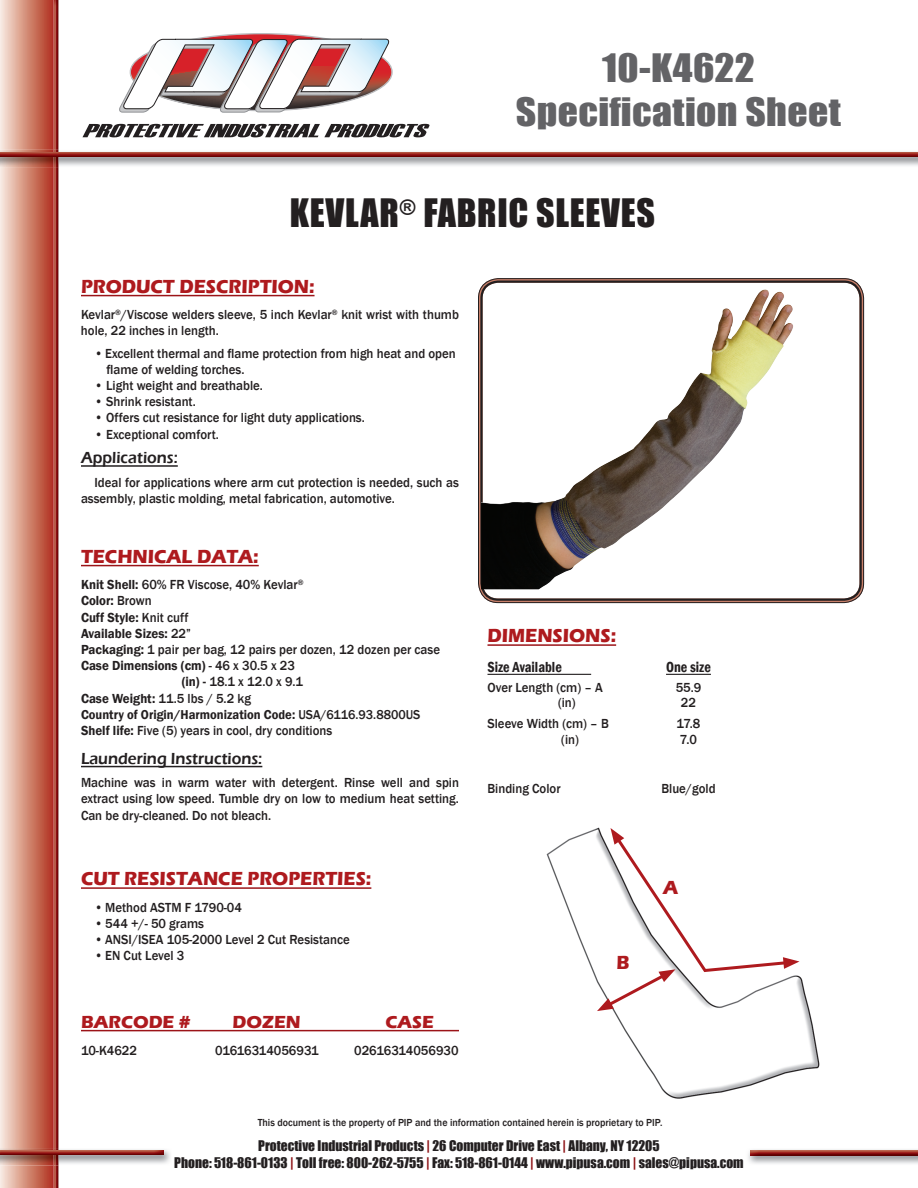
<style>
.page{position:relative;width:918px;height:1188px;background:#fff}
.page>*{position:absolute;margin:0;border:0;box-sizing:border-box;transform-origin:0 0}
.t1{font:36px/43.2px "Impact";letter-spacing:.01em;color:#636366;text-align:center;scale:1.1 1}
.t2{font:36px "Impact";letter-spacing:.02em;color:#231f20}
.t3{font:700 19.5px "Eras ITC";color:#ae1a1e;scale:.95 1}
.t4{font:700 18px "Eras ITC";color:#ae1a1e}
.t5{font:600 16.5px "Eras ITC";color:#231f20;scale:.95 1}
.t6{font:600 condensed 15px "Franklin Gothic";color:#231f20;scale:.95 1}
.t7{font:500 13.5px/16.2px "Franklin Gothic";color:#231f20;scale:.95 1}
.t8{font:13.5px/16.2px "Impact";color:#231f20;text-align:center}
.t9{font:600 13.5px "Franklin Gothic";color:#231f20;scale:.95 1}
.t10{font:600 13.2px "Franklin Gothic";color:#231f20;scale:.95 1}
.t11{font:500 10.5px "Franklin Gothic";color:#231f20;scale:.95 1}
.s1{font-weight:600}
.s2{font-weight:500}
.s3{color:#8b0d10}
</style>
<div class="page">
<img style="left:546px;top:827px;width:274px;height:272px">
<svg style="left:0;top:0;width:53px;height:1188px;background:#d48e7c"></svg>
<img style="left:53px;top:0;width:6px;height:1188px">
<div style="left:478px;top:278px;width:386px;height:325px;border:1px solid #231f20;border-radius:20px"></div>
<div style="left:480px;top:280px;width:382px;height:321px;border:2px solid #231f20;border-radius:17px"></div>
<img style="left:0;top:150px;width:53px;height:17px">
<img style="left:59px;top:152px;width:859px;height:5px">
<img style="left:0;top:152px;width:53px;height:5px">
<svg style="left:53px;top:150px;width:6px;height:17px"></svg>
<hr style="left:81px;top:295px;width:234px;height:1px;background:#9c1418">
<hr style="left:81px;top:465px;width:97px;height:2px;background:#231f20">
<hr style="left:488px;top:644px;width:128px;height:2px;background:#9c1418">
<hr style="left:488px;top:674px;width:103px;height:1px;background:#231f20">
<hr style="left:666px;top:674px;width:45px;height:1px;background:#231f20">
<hr style="left:81px;top:1030px;width:378px;height:1px;background:#9c1418">
<hr style="left:81px;top:565px;width:178px;height:1px;background:#9c1418">
<hr style="left:81px;top:766px;width:181px;height:1px;background:#231f20">
<img style="left:59px;top:1149px;width:111px;height:15px">
<img style="left:0;top:1148px;width:53px;height:17px">
<img style="left:59px;top:1150px;width:105px;height:5px">
<img style="left:0;top:1150px;width:53px;height:5px">
<svg style="left:53px;top:1148px;width:6px;height:17px"></svg>
<img style="left:748px;top:1149px;width:170px;height:15px">
<img style="left:750px;top:1151px;width:168px;height:4px">
<svg style="left:82px;top:124px;width:348px;height:13px"></svg>
<svg style="left:119px;top:34px;width:273px;height:79px"></svg>
<hr style="left:81px;top:887px;width:290px;height:2px;background:#9c1418">
<svg style="left:597px;top:828px;width:203px;height:183px"></svg>
<img style="left:481px;top:290px;width:312px;height:299px">
<h1 class="t1" style="left:516px;top:46px;width:297px">10-K4622<br>Specification Sheet</h1>
<h1 class="t2" style="left:290px;top:185px;width:367px">KEVLAR<sup>®</sup> FABRIC SLEEVES</h1>
<h2 class="t3" style="left:81px;top:275px;width:247px">PRODUCT DESCRIPTION:</h2>
<p class="t7" style="left:81px;top:307px;width:399px">Kevlar<sup>®</sup>/Viscose welders sleeve, 5 inch Kevlar<sup>®</sup> knit wrist with thumb hole, 22 inches in length.</p>
<p class="t7" style="left:107px;top:345px;width:369px;text-indent:-12px">• Excellent thermal and flame protection from high heat and open flame of welding torches.</p>
<p class="t7" style="left:95px;top:378px;width:179px">• Light weight and breathable.</p>
<p class="t7" style="left:95px;top:394px;width:108px">• Shrink resistant.</p>
<p class="t7" style="left:95px;top:410px;width:286px">• Offers cut resistance for light duty applications.</p>
<p class="t7" style="left:95px;top:426px;width:132px">• Exceptional comfort.</p>
<p class="t5" style="left:81px;top:448px;width:103px">Applications:</p>
<p class="t7" style="left:81px;top:474px;width:399px;text-indent:14px">Ideal for applications where arm cut protection is needed, such as assembly, plastic molding, metal fabrication, automotive.</p>
<h2 class="t3" style="left:81px;top:545px;width:189px">TECHNICAL DATA:</h2>
<p class="t7" style="left:81px;top:577px;width:236px"><span class="s1">Knit Shell:</span> 60% FR Viscose, 40% Kevlar<sup>®</sup></p>
<p class="t9" style="left:81px;top:593px;width:76px">Color: <span class="s2">Brown</span></p>
<p class="t9" style="left:81px;top:609px;width:115px">Cuff Style: <span class="s2">Knit cuff</span></p>
<p class="t9" style="left:81px;top:625px;width:117px">Available Sizes: <span class="s2">22”</span></p>
<p class="t7" style="left:81px;top:642px;width:379px"><span class="s1">Packaging:</span> 1 pair per bag, 12 pairs per dozen, 12 dozen per case</p>
<p class="t9" style="left:81px;top:657px;width:227px">Case Dimensions (cm) <span class="s2">- 46 x 30.5 x 23</span></p>
<p class="t7" style="left:182px;top:674px;width:129px"><span class="s1">(in) -</span> 18.1 x 12.0 x 9.1</p>
<p class="t7" style="left:81px;top:690px;width:181px"><span class="s1">Case Weight:</span> 11.5 lbs / 5.2 kg</p>
<p class="t10" style="left:81px;top:706px;width:359px">Country of Origin/Harmonization Code: <span class="s2">USA/6116.93.8800US</span></p>
<p class="t7" style="left:81px;top:722px;width:266px"><span class="s1">Shelf life:</span> Five (5) years in cool, dry conditions</p>
<p class="t5" style="left:81px;top:749px;width:192px">Laundering Instructions:</p>
<p class="t7" style="left:81px;top:775px;width:399px;text-align:justify">Machine was in warm water with detergent. Rinse well and spin extract using low speed. Tumble dry on low to medium heat setting.<br>Can be dry-cleaned. Do not bleach.</p>
<h2 class="t3" style="left:81px;top:867px;width:307px">CUT RESISTANCE PROPERTIES:</h2>
<p class="t7" style="left:95px;top:899px;width:157px">• Method ASTM F 1790-04</p>
<p class="t7" style="left:95px;top:916px;width:117px">• 544 +/- 50 grams</p>
<p class="t7" style="left:95px;top:932px;width:270px">• ANSI/ISEA 105-2000 Level 2 Cut Resistance</p>
<p class="t7" style="left:95px;top:948px;width:96px">• EN Cut Level 3</p>
<h3 class="t4" style="left:81px;top:1011px;width:111px">BARCODE #</h3>
<h3 class="t4" style="left:233px;top:1011px;width:70px">DOZEN</h3>
<h3 class="t4" style="left:386px;top:1011px;width:50px">CASE</h3>
<p class="t7" style="left:81px;top:1042px;width:60px">10-K4622</p>
<p class="t7" style="left:215px;top:1042px;width:110px">01616314056931</p>
<p class="t7" style="left:354px;top:1042px;width:111px">02616314056930</p>
<h2 class="t3" style="left:488px;top:624px;width:137px">DIMENSIONS:</h2>
<p class="t6" style="left:488px;top:657px;width:80px">Size Available</p>
<p class="t6" style="left:666px;top:657px;width:49px">One size</p>
<p class="t7" style="left:488px;top:679px;width:123px">Over Length (cm) – A</p>
<p class="t7" style="left:676px;top:679px;width:28px">55.9</p>
<p class="t7" style="left:558px;top:695px;width:20px">(in)</p>
<p class="t7" style="left:681px;top:695px;width:17px">22</p>
<p class="t7" style="left:488px;top:716px;width:129px">Sleeve Width (cm) – B</p>
<p class="t7" style="left:677px;top:716px;width:27px">17.8</p>
<p class="t7" style="left:561px;top:732px;width:20px">(in)</p>
<p class="t7" style="left:680px;top:732px;width:19px">7.0</p>
<p class="t7" style="left:488px;top:780px;width:78px">Binding Color</p>
<p class="t7" style="left:661px;top:780px;width:59px">Blue/gold</p>
<h2 class="t3" style="left:617px;top:951px;width:15px">B</h2>
<h2 class="t3" style="left:663px;top:876px;width:17px">A</h2>
<p class="t11" style="left:258px;top:1116px;width:427px">This document is the property of PIP and the information contained herein is proprietary to PIP.</p>
<p class="t8" style="left:174px;top:1138px;width:571px">Protective Industrial Products <span class="s3">|</span> 26 Computer Drive East <span class="s3">|</span> Albany, NY 12205<br>Phone: 518-861-0133 <span class="s3">|</span> Toll free: 800-262-5755 <span class="s3">|</span> Fax: 518-861-0144 <span class="s3">|</span> www.pipusa.com <span class="s3">|</span> sales@pipusa.com</p>
</div>
